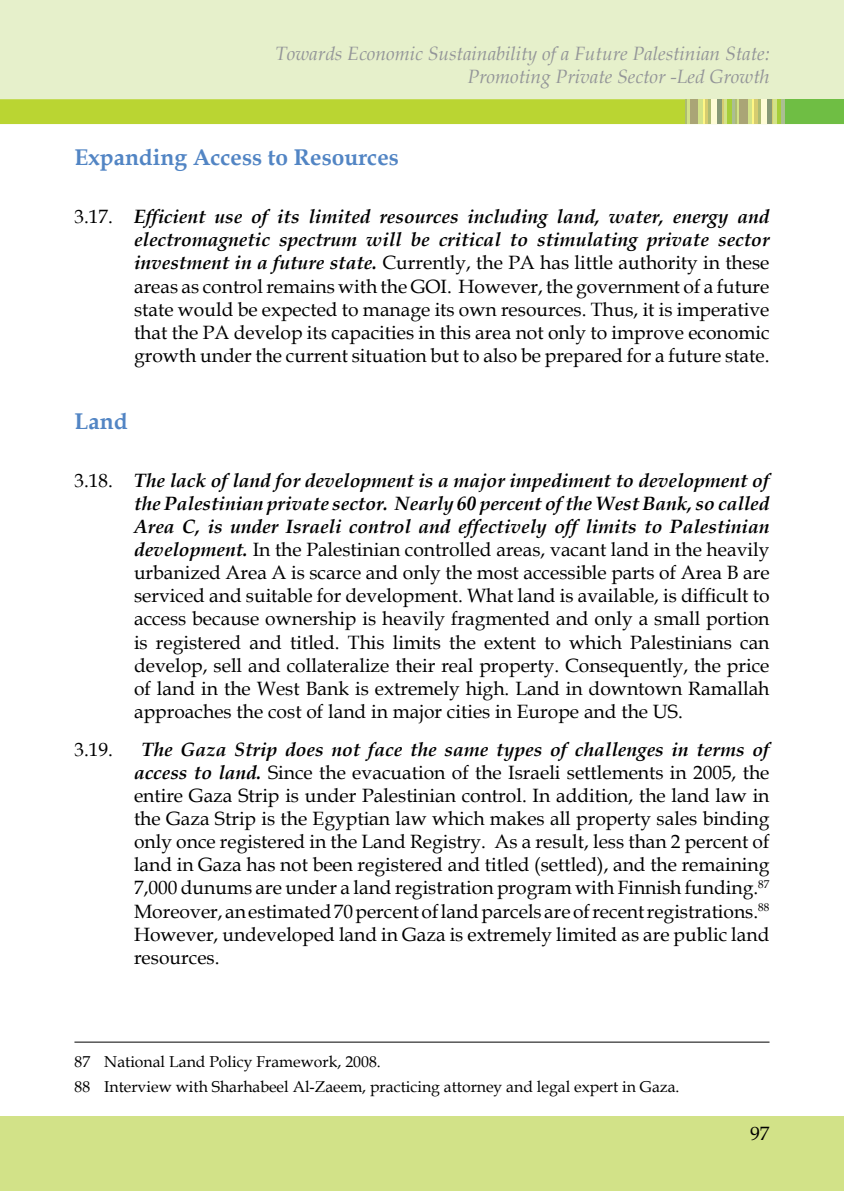
<style>
.page{position:relative;width:844px;height:1191px;background:#fff}
.page>*{position:absolute;margin:0;border:0;box-sizing:border-box;transform-origin:0 0}
.t1{font:700 22.75px "Book Antiqua";color:#5285c4}
.t2{font:19.25px/23.1px "Book Antiqua";color:#000;text-align:justify}
.t3{font:italic 19.25px/23.1px "Book Antiqua";color:#939598;text-align:right}
.t4{font:15.75px/24.8px "Book Antiqua";color:#000}
.s1{font-weight:700;font-style:italic}
</style>
<div class="page">
<div style="left:0;top:0;width:843px;height:124px;background:#e6f0cb"></div>
<div style="left:0;top:99px;width:685px;height:25px;background:#bad532"></div>
<hr style="left:736px;top:99px;width:3px;height:25px;background:#d2e288">
<hr style="left:734px;top:99px;width:2px;height:25px;background:#adbc72">
<hr style="left:731px;top:99px;width:3px;height:25px;background:#abbe92">
<div style="left:726px;top:99px;width:5px;height:25px;background:#a6ce39"></div>
<hr style="left:723px;top:99px;width:3px;height:25px;background:#d2e288">
<hr style="left:721px;top:99px;width:2px;height:25px;background:#d6cc70">
<hr style="left:717px;top:99px;width:4px;height:25px;background:#889976">
<div style="left:710px;top:99px;width:7px;height:25px;background:#fffcd5"></div>
<hr style="left:707px;top:99px;width:3px;height:25px;background:#adbc72">
<hr style="left:704px;top:99px;width:3px;height:25px;background:#d6cc70">
<hr style="left:702px;top:99px;width:2px;height:25px;background:#fff685">
<div style="left:697px;top:99px;width:5px;height:25px;background:#d2e288"></div>
<div style="left:689px;top:99px;width:8px;height:25px;background:#aaa576"></div>
<hr style="left:686px;top:99px;width:3px;height:25px;background:#d2e288">
<svg style="left:685px;top:99px;width:1px;height:25px"></svg>
<div style="left:784px;top:99px;width:59px;height:25px;background:#6fbe44"></div>
<hr style="left:781px;top:99px;width:3px;height:25px;background:#abbe92">
<div style="left:776px;top:99px;width:5px;height:25px;background:#a6ce39"></div>
<hr style="left:773px;top:99px;width:3px;height:25px;background:#d2e288">
<hr style="left:771px;top:99px;width:2px;height:25px;background:#d6cc70">
<div style="left:766px;top:99px;width:5px;height:25px;background:#889976"></div>
<div style="left:760px;top:99px;width:6px;height:25px;background:#fffcd5"></div>
<hr style="left:757px;top:99px;width:3px;height:25px;background:#adbc72">
<svg style="left:753px;top:99px;width:4px;height:25px"></svg>
<svg style="left:752px;top:99px;width:1px;height:25px"></svg>
<div style="left:747px;top:99px;width:5px;height:25px;background:#d2e288"></div>
<div style="left:739px;top:99px;width:8px;height:25px;background:#aaa576"></div>
<div style="left:0;top:1116px;width:843px;height:75px;background:#d2e288"></div>
<hr style="left:74px;top:1041px;width:695px;height:1px;background:#000">
<p class="t3" style="left:275px;top:41px;width:496px">Towards Economic Sustainability of a Future Palestinian State:<br>Promoting Private Sector -Led Growth</p>
<p class="t1" style="left:74px;top:142px;width:326px">Expanding Access to Resources</p>
<p class="t2" style="left:134px;top:205px;width:636px;text-indent:-60px">3.17. <span class="s1">Efficient use of its limited resources including land, water, energy and electromagnetic spectrum will be critical to stimulating private sector investment in a future state.</span> Currently, the PA has little authority in these areas as control remains with the GOI. However, the government of a future state would be expected to manage its own resources. Thus, it is imperative that the PA develop its capacities in this area not only to improve economic growth under the current situation but to also be prepared for a future state.</p>
<p class="t1" style="left:74px;top:406px;width:55px">Land</p>
<p class="t2" style="left:134px;top:468px;width:636px;text-indent:-60px">3.18. <span class="s1">The lack of land for development is a major impediment to development of the Palestinian private sector. Nearly 60 percent of the West Bank, so called Area C, is under Israeli control and effectively off limits to Palestinian development.</span> In the Palestinian controlled areas, vacant land in the heavily urbanized Area A is scarce and only the most accessible parts of Area B are serviced and suitable for development. What land is available, is difficult to access because ownership is heavily fragmented and only a small portion is registered and titled. This limits the extent to which Palestinians can develop, sell and collateralize their real property. Consequently, the price of land in the West Bank is extremely high. Land in downtown Ramallah approaches the cost of land in major cities in Europe and the US.</p>
<p class="t2" style="left:74px;top:737px;width:40px">3.19.</p>
<p class="t2" style="left:134px;top:737px;width:636px;text-indent:8px"><span class="s1">The Gaza Strip does not face the same types of challenges in terms of access to land.</span> Since the evacuation of the Israeli settlements in 2005, the entire Gaza Strip is under Palestinian control. In addition, the land law in the Gaza Strip is the Egyptian law which makes all property sales binding only once registered in the Land Registry. As a result, less than 2 percent of land in Gaza has not been registered and titled (settled), and the remaining 7,000 dunums are under a land registration program with Finnish funding.<sup>87<br></sup>Moreover, an estimated 70 percent of land parcels are of recent registrations.<sup>88<br></sup>However, undeveloped land in Gaza is extremely limited as are public land resources.</p>
<p class="t4" style="left:74px;top:1048px;width:606px">87 National Land Policy Framework, 2008.<br>88 Interview with Sharhabeel Al-Zaeem, practicing attorney and legal expert in Gaza.</p>
<p class="t2" style="left:750px;top:1122px;width:21px">97</p>
</div>
